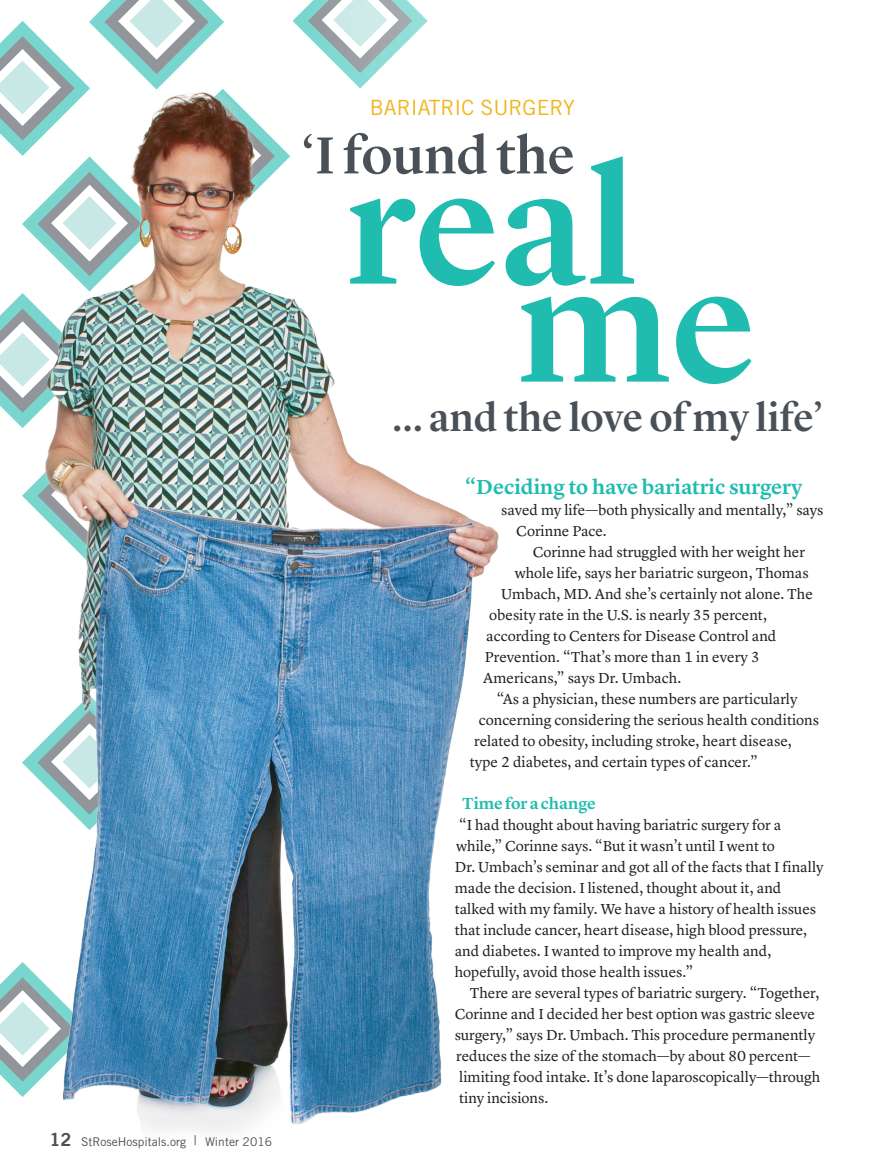
<style>
.page{position:relative;width:878px;height:1175px;background:#fff}
.page>*{position:absolute;margin:0;border:0;box-sizing:border-box;transform-origin:0 0}
._1_head_Bold_Dignity{font:500 170.4px "Lyon Display";letter-spacing:.005em;color:#20bcb0}
._1_head_Bold_Dignity-2{font:500 54px "Lyon Display";letter-spacing:.005em;color:#4a5057}
._1_head_Bold_Dignity-3{font:500 40.5px "Lyon Display";color:#4a5057}
._1_body_INTRO_Dignit{font:600 21px "Lyon Text";color:#20bcb0}
._1_kicker_Dignity{font:21px "Trade Gothic LT Std";color:#f1b51c}
._1_breaker_Dignity{font:600 16.5px "Lyon Text";letter-spacing:-.005em;color:#20bcb0}
._1_body_main_Dignity{font:15px "Lyon Text";color:#231f20}
._1_body_no__Dignity{font:15px/21px "Lyon Text";color:#231f20}
._1_body_INTRO_Dignit-2{font:15px/21px "Lyon Text";color:#231f20}
.t1{font:12px "Trade Gothic LT Std";color:#4a5057}
.s1{font-family:"Trade Gothic LT Std Bd 2";font-size:18px}
.s2{font-size:13.5px}
</style>
<div class="page">
<svg style="left:22px;top:752px;width:10px;height:21px"></svg>
<svg style="left:0;top:962px;width:32px;height:135px"></svg>
<svg style="left:0;top:0;width:427px;height:506px"></svg>
<img style="left:32px;top:63px;width:467px;height:1070px">
<p class="t1" style="left:50px;top:1134px;width:224px"><span class="s1">12</span> StRoseHospitals.org <span class="s2">|</span> Winter 2016</p>
<p class="_1_kicker_Dignity" style="left:370px;top:95px;width:206px">BARIATRIC SURGERY</p>
<p class="_1_head_Bold_Dignity-2" style="left:300px;top:115px;width:276px">‘I found the</p>
<p class="_1_head_Bold_Dignity" style="left:346px;top:99px;width:291px">real</p>
<p class="_1_head_Bold_Dignity" style="left:518px;top:197px;width:240px">me</p>
<p class="_1_head_Bold_Dignity-3" style="left:392px;top:387px;width:433px">… and the love of my life’</p>
<p class="_1_body_INTRO_Dignit" style="left:465px;top:470px;width:339px">“Deciding to have bariatric surgery</p>
<p class="_1_body_INTRO_Dignit-2" style="left:516px;top:498px;width:308px;text-indent:-15px">saved my life—both physically and mentally,” says<br>Corinne Pace.</p>
<p class="_1_body_main_Dignity" style="left:532px;top:540px;width:274px">Corinne had struggled with her weight her</p>
<p class="_1_body_main_Dignity" style="left:514px;top:561px;width:295px">whole life, says her bariatric surgeon, Thomas</p>
<p class="_1_body_main_Dignity" style="left:501px;top:582px;width:313px">Umbach, MD. And she’s certainly not alone. The</p>
<p class="_1_body_main_Dignity" style="left:489px;top:603px;width:279px">obesity rate in the U.S. is nearly 35 percent,</p>
<p class="_1_body_main_Dignity" style="left:486px;top:624px;width:292px">according to Centers for Disease Control and</p>
<p class="_1_body_main_Dignity" style="left:484px;top:645px;width:277px">Prevention. “That’s more than 1 in every 3</p>
<p class="_1_body_main_Dignity" style="left:483px;top:666px;width:199px">Americans,” says Dr. Umbach.</p>
<p class="_1_body_main_Dignity" style="left:496px;top:687px;width:302px">“As a physician, these numbers are particularly</p>
<p class="_1_body_main_Dignity" style="left:478px;top:708px;width:342px">concerning considering the serious health conditions</p>
<p class="_1_body_main_Dignity" style="left:474px;top:729px;width:319px">related to obesity, including stroke, heart disease,</p>
<p class="_1_body_main_Dignity" style="left:470px;top:750px;width:289px">type 2 diabetes, and certain types of cancer.”</p>
<p class="_1_breaker_Dignity" style="left:462px;top:790px;width:135px">Time for a change</p>
<p class="_1_body_no__Dignity" style="left:454px;top:813px;width:370px;text-indent:4px">“I had thought about having bariatric surgery for a while,” Corinne says. “But it wasn’t until I went to<br>Dr. Umbach’s seminar and got all of the facts that I finally made the decision. I listened, thought about it, and talked with my family. We have a history of health issues that include cancer, heart disease, high blood pressure, and diabetes. I wanted to improve my health and, hopefully, avoid those health issues.”</p>
<p class="_1_body_main_Dignity" style="left:470px;top:981px;width:351px">There are several types of bariatric surgery. “Together,</p>
<p class="_1_body_main_Dignity" style="left:454px;top:1002px;width:362px">Corinne and I decided her best option was gastric sleeve</p>
<p class="_1_body_main_Dignity" style="left:454px;top:1023px;width:362px">surgery,” says Dr. Umbach. This procedure permanently</p>
<p class="_1_body_main_Dignity" style="left:456px;top:1044px;width:355px">reduces the size of the stomach—by about 80 percent—</p>
<p class="_1_body_main_Dignity" style="left:459px;top:1065px;width:362px">limiting food intake. It’s done laparoscopically—through</p>
<p class="_1_body_main_Dignity" style="left:459px;top:1086px;width:91px">tiny incisions.</p>
</div>
